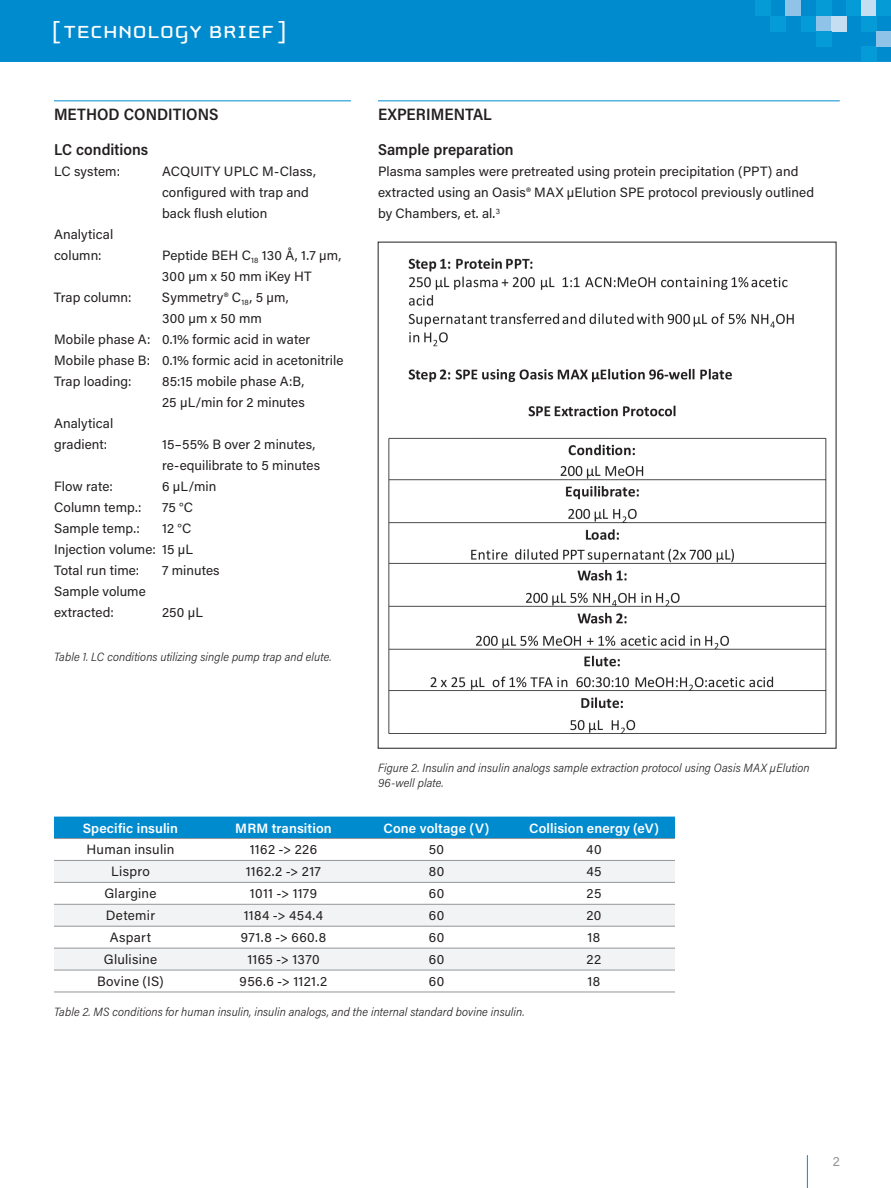
<style>
.page{position:relative;width:891px;height:1188px;background:#fff}
.page>*{position:absolute;margin:0;border:0;box-sizing:border-box;transform-origin:0 0}
.t1{font:25.5px "Cholla Unicase";letter-spacing:.02em;color:#fff;scale:1.1 1}
.t2{font:600 16.5px "Acumin Pro Semi Cond";letter-spacing:.005em;color:#231f20}
.t3{font:600 15.75px "Acumin Pro Semi Cond";color:#231f20}
.t4{font:13.5px/21px "Acumin Pro";letter-spacing:.01em;color:#231f20}
.t5{font:600 13.5px "Acumin Pro";letter-spacing:.01em;color:#fff}
.t6{font:13.5px "Acumin Pro";color:#939598}
.t7{font:italic 300 12px/15px "Acumin Pro Semi Cond";letter-spacing:.01em;color:#231f20}
</style>
<div class="page">
<div style="left:0;top:0;width:891px;height:62px;background:#008bcf"></div>
<div style="left:755px;top:0;width:15px;height:16px;background:#059bd7"></div>
<div style="left:861px;top:47px;width:15px;height:15px;background:#059bd7"></div>
<div style="left:770px;top:16px;width:16px;height:15px;background:#059bd7"></div>
<div style="left:786px;top:0;width:15px;height:16px;background:#90c3e8"></div>
<div style="left:801px;top:16px;width:15px;height:15px;background:#059bd7"></div>
<div style="left:816px;top:16px;width:16px;height:15px;background:#90c3e8"></div>
<div style="left:832px;top:16px;width:15px;height:15px;background:#c5def2"></div>
<div style="left:816px;top:0;width:16px;height:16px;background:#059bd7"></div>
<div style="left:816px;top:31px;width:16px;height:16px;background:#059bd7"></div>
<div style="left:861px;top:0;width:15px;height:16px;background:#c5def2"></div>
<div style="left:847px;top:0;width:14px;height:16px;background:#059bd7"></div>
<div style="left:876px;top:0;width:15px;height:16px;background:#059bd7"></div>
<div style="left:861px;top:16px;width:15px;height:15px;background:#059bd7"></div>
<div style="left:876px;top:31px;width:15px;height:16px;background:#90c3e8"></div>
<hr style="left:807px;top:1155px;width:1px;height:33px;background:#008bcf">
<div style="left:54px;top:817px;width:621px;height:21px;background:#008bcf"></div>
<svg style="left:54px;top:861px;width:621px;height:109px;fill:#f2f3f4"></svg>
<hr style="left:54px;top:926px;width:153px;height:1px;background:#939598">
<hr style="left:360px;top:926px;width:153px;height:1px;background:#939598">
<hr style="left:513px;top:926px;width:162px;height:1px;background:#939598">
<hr style="left:54px;top:948px;width:153px;height:1px;background:#939598">
<hr style="left:360px;top:948px;width:153px;height:1px;background:#939598">
<hr style="left:513px;top:948px;width:162px;height:1px;background:#939598">
<hr style="left:54px;top:970px;width:153px;height:1px;background:#939598">
<hr style="left:360px;top:970px;width:153px;height:1px;background:#939598">
<hr style="left:513px;top:970px;width:162px;height:1px;background:#939598">
<hr style="left:54px;top:992px;width:153px;height:1px;background:#939598">
<hr style="left:360px;top:992px;width:153px;height:1px;background:#939598">
<hr style="left:513px;top:992px;width:162px;height:1px;background:#939598">
<hr style="left:207px;top:926px;width:153px;height:1px;background:#939598">
<hr style="left:207px;top:948px;width:153px;height:1px;background:#939598">
<hr style="left:207px;top:970px;width:153px;height:1px;background:#939598">
<hr style="left:207px;top:992px;width:153px;height:1px;background:#939598">
<hr style="left:54px;top:838px;width:153px;height:1px;background:#939598">
<hr style="left:207px;top:838px;width:153px;height:1px;background:#939598">
<hr style="left:360px;top:838px;width:153px;height:1px;background:#939598">
<hr style="left:513px;top:838px;width:162px;height:1px;background:#939598">
<hr style="left:54px;top:860px;width:153px;height:1px;background:#939598">
<hr style="left:207px;top:860px;width:153px;height:1px;background:#939598">
<hr style="left:360px;top:860px;width:153px;height:1px;background:#939598">
<hr style="left:513px;top:860px;width:162px;height:1px;background:#939598">
<hr style="left:54px;top:882px;width:153px;height:1px;background:#939598">
<hr style="left:207px;top:882px;width:153px;height:1px;background:#939598">
<hr style="left:360px;top:882px;width:153px;height:1px;background:#939598">
<hr style="left:513px;top:882px;width:162px;height:1px;background:#939598">
<hr style="left:54px;top:904px;width:153px;height:1px;background:#939598">
<hr style="left:207px;top:904px;width:153px;height:1px;background:#939598">
<hr style="left:360px;top:904px;width:153px;height:1px;background:#939598">
<hr style="left:513px;top:904px;width:162px;height:1px;background:#939598">
<hr style="left:54px;top:100px;width:297px;height:1px;background:#008bcf">
<hr style="left:378px;top:100px;width:462px;height:1px;background:#008bcf">
<img style="left:388px;top:258px;width:439px;height:476px">
<h1 class="t1" style="left:52px;top:19px;width:215px">[ TECHNOLOGY BRIEF ]</h1>
<p class="t2" style="left:54px;top:103px;width:166px">METHOD CONDITIONS</p>
<p class="t3" style="left:54px;top:139px;width:96px">LC conditions</p>
<p class="t4" style="left:54px;top:161px;width:68px">LC system:</p>
<p class="t4" style="left:162px;top:161px;width:155px">ACQUITY UPLC M-Class, configured with trap and back flush elution</p>
<p class="t4" style="left:54px;top:224px;width:61px">Analytical column:</p>
<p class="t4" style="left:162px;top:245px;width:181px">Peptide BEH C<sub>18</sub> 130 Å, 1.7 µm,<br>300 µm x 50 mm iKey HT</p>
<p class="t4" style="left:54px;top:287px;width:79px">Trap column:</p>
<p class="t4" style="left:162px;top:287px;width:128px">Symmetry® C<sub>18</sub>, 5 µm,</p>
<p class="t4" style="left:162px;top:308px;width:101px">300 µm x 50 mm</p>
<p class="t4" style="left:54px;top:329px;width:258px">Mobile phase A: 0.1% formic acid in water</p>
<p class="t4" style="left:54px;top:350px;width:291px">Mobile phase B: 0.1% formic acid in acetonitrile</p>
<p class="t4" style="left:54px;top:371px;width:79px">Trap loading:</p>
<p class="t4" style="left:162px;top:371px;width:144px">85:15 mobile phase A:B,<br>25 µL/min for 2 minutes</p>
<p class="t4" style="left:54px;top:413px;width:61px">Analytical gradient:</p>
<p class="t4" style="left:162px;top:434px;width:160px">15–55% B over 2 minutes, re-equilibrate to 5 minutes</p>
<p class="t4" style="left:54px;top:476px;width:60px">Flow rate:</p>
<p class="t4" style="left:162px;top:476px;width:56px">6 µL/min</p>
<p class="t4" style="left:54px;top:497px;width:89px">Column temp.:</p>
<p class="t4" style="left:162px;top:497px;width:33px">75 °C</p>
<p class="t4" style="left:54px;top:518px;width:87px">Sample temp.:</p>
<p class="t4" style="left:54px;top:518px;width:141px;text-align:justify;text-indent:108px">12 °C Injection volume: 15 µL Total run time:</p>
<p class="t4" style="left:162px;top:560px;width:59px">7 minutes</p>
<p class="t4" style="left:54px;top:581px;width:93px">Sample volume extracted:</p>
<p class="t4" style="left:162px;top:602px;width:43px">250 µL</p>
<p class="t7" style="left:54px;top:649px;width:279px">Table 1. LC conditions utilizing single pump trap and elute.</p>
<p class="t2" style="left:378px;top:103px;width:115px">EXPERIMENTAL</p>
<p class="t3" style="left:378px;top:139px;width:137px">Sample preparation</p>
<p class="t4" style="left:378px;top:161px;width:438px">Plasma samples were pretreated using protein precipitation (PPT) and extracted using an Oasis® MAX µElution SPE protocol previously outlined by Chambers, et. al.<sup>3</sup></p>
<p class="t7" style="left:378px;top:760px;width:433px">Figure 2. Insulin and insulin analogs sample extraction protocol using Oasis MAX µElution<br>96-well plate.</p>
<p class="t5" style="left:83px;top:818px;width:97px">Specific insulin</p>
<p class="t5" style="left:235px;top:818px;width:98px">MRM transition</p>
<p class="t5" style="left:384px;top:818px;width:107px">Cone voltage (V)</p>
<p class="t5" style="left:529px;top:818px;width:131px">Collision energy (eV)</p>
<p class="t4" style="left:86px;top:839px;width:90px">Human insulin</p>
<p class="t4" style="left:250px;top:839px;width:69px">1162 -&gt; 226</p>
<p class="t4" style="left:429px;top:839px;width:17px">50</p>
<p class="t4" style="left:586px;top:839px;width:17px">40</p>
<p class="t4" style="left:111px;top:861px;width:40px">Lispro</p>
<p class="t4" style="left:246px;top:861px;width:77px">1162.2 -&gt; 217</p>
<p class="t4" style="left:429px;top:861px;width:17px">80</p>
<p class="t4" style="left:586px;top:861px;width:17px">45</p>
<p class="t4" style="left:104px;top:883px;width:54px">Glargine</p>
<p class="t4" style="left:250px;top:883px;width:69px">1011 -&gt; 1179</p>
<p class="t4" style="left:429px;top:883px;width:17px">60</p>
<p class="t4" style="left:587px;top:883px;width:16px">25</p>
<p class="t4" style="left:106px;top:904px;width:51px">Detemir</p>
<p class="t4" style="left:244px;top:904px;width:81px">1184 -&gt; 454.4</p>
<p class="t4" style="left:429px;top:904px;width:17px">60</p>
<p class="t4" style="left:587px;top:904px;width:16px">20</p>
<p class="t4" style="left:110px;top:926px;width:43px">Aspart</p>
<p class="t4" style="left:241px;top:926px;width:87px">971.8 -&gt; 660.8</p>
<p class="t4" style="left:429px;top:926px;width:17px">60</p>
<p class="t4" style="left:588px;top:926px;width:14px">18</p>
<p class="t4" style="left:104px;top:948px;width:55px">Glulisine</p>
<p class="t4" style="left:247px;top:948px;width:74px">1165 -&gt; 1370</p>
<p class="t4" style="left:429px;top:948px;width:17px">60</p>
<p class="t4" style="left:587px;top:948px;width:16px">22</p>
<p class="t4" style="left:97px;top:970px;width:68px">Bovine (IS)</p>
<p class="t4" style="left:240px;top:970px;width:89px">956.6 -&gt; 1121.2</p>
<p class="t4" style="left:429px;top:970px;width:17px">60</p>
<p class="t4" style="left:588px;top:970px;width:14px">18</p>
<p class="t7" style="left:54px;top:1004px;width:472px">Table 2. MS conditions for human insulin, insulin analogs, and the internal standard bovine insulin.</p>
<p class="t6" style="left:833px;top:1151px;width:9px">2</p>
</div>
